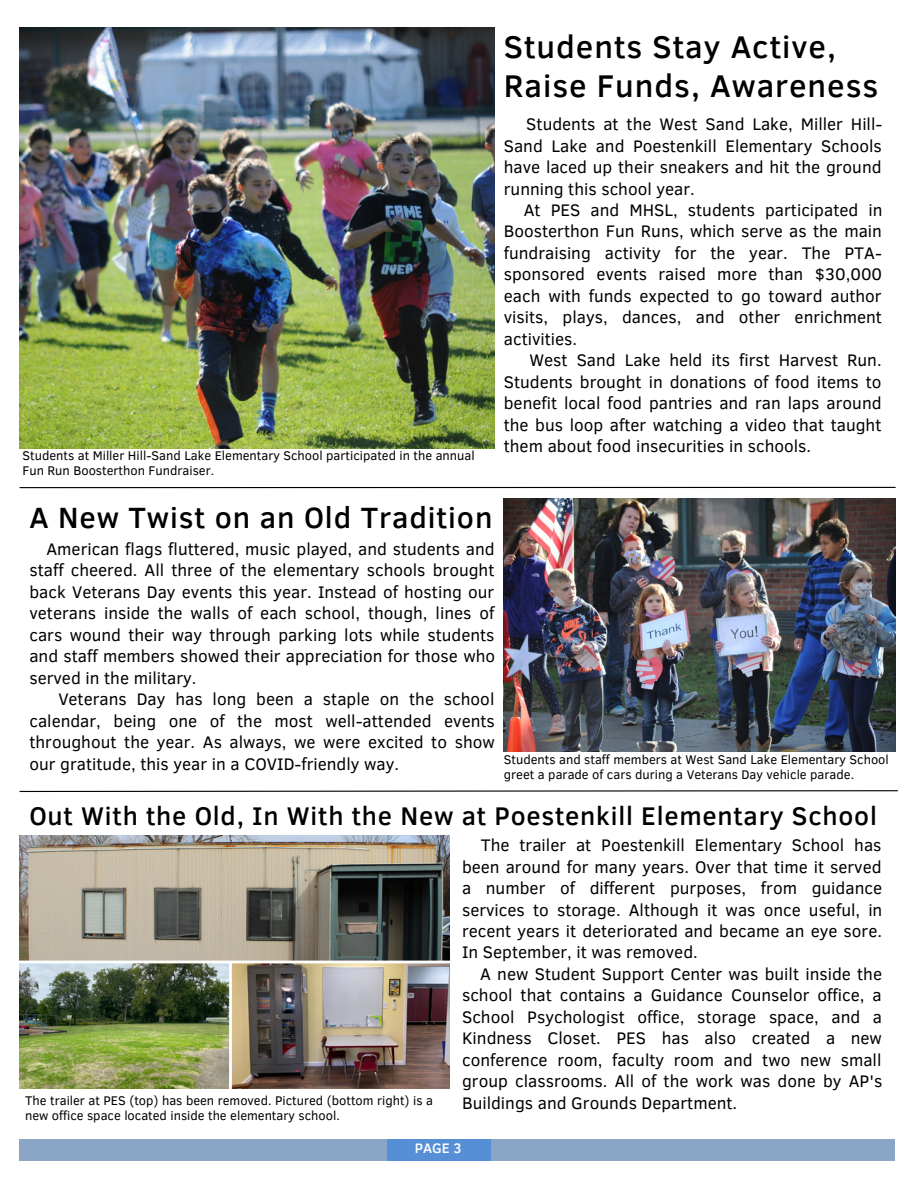
<style>
.page{position:relative;width:918px;height:1188px;background:#fff}
.page>*{position:absolute;margin:0;border:0;box-sizing:border-box;transform-origin:0 0}
.t1{font:500 32.25px/38.7px "Clear Sans";letter-spacing:.03em;color:#000}
.t2{font:500 30px "Clear Sans";letter-spacing:.03em;color:#000}
.t3{font:500 26.25px "Clear Sans";letter-spacing:.03em;color:#000}
.t4{font:17.1px/21.5px "Clear Sans";color:#000;text-align:justify}
.t5{font:500 14.1px "Clear Sans";color:#fff}
.t6{font:12.9px/15px "Clear Sans";color:#000}
</style>
<div class="page">
<img style="left:20px;top:27px;width:474px;height:421px">
<div style="left:20px;top:1140px;width:875px;height:21px;background:#8ba5c6"></div>
<div style="left:387px;top:1140px;width:103px;height:21px;background:#578fd6"></div>
<img style="left:504px;top:498px;width:391px;height:254px">
<svg style="left:19px;top:790px;width:879px;height:2px;background:#6f6f6f"></svg>
<hr style="left:20px;top:487px;width:875px;height:1px;background:#000">
<img style="left:20px;top:836px;width:429px;height:253px">
<p class="t6" style="left:23px;top:447px;width:454px">Students at Miller Hill-Sand Lake Elementary School participated in the annual<br>Fun Run Boosterthon Fundraiser.</p>
<h2 class="t2" style="left:29px;top:495px;width:465px">A New Twist on an Old Tradition</h2>
<h1 class="t1" style="left:504px;top:26px;width:376px">Students Stay Active,<br>Raise Funds, Awareness</h1>
<p class="t4" style="left:504px;top:113px;width:380px;text-indent:22px">Students at the West Sand Lake, Miller Hill-Sand Lake and Poestenkill Elementary Schools have laced up their sneakers and hit the ground running this school year.</p>
<p class="t4" style="left:504px;top:198px;width:380px;text-indent:20px">At PES and MHSL, students participated in Boosterthon Fun Runs, which serve as the main fundraising activity for the year. The PTA&shy;sponsored events raised more than $30,000 each with funds expected to go toward author visits, plays, dances, and other enrichment activities.</p>
<p class="t4" style="left:504px;top:349px;width:379px;text-indent:26px">West Sand Lake held its first Harvest Run.<br>Students brought in donations of food items to benefit local food pantries and ran laps around the bus loop after watching a video that taught them about food insecurities in schools.</p>
<p class="t4" style="left:29px;top:537px;width:467px;text-indent:17px">American flags fluttered, music played, and students and staff cheered. All three of the elementary schools brought back Veterans Day events this year. Instead of hosting our veterans inside the walls of each school, though, lines of cars wound their way through parking lots while students and staff members showed their appreciation for those who served in the military.</p>
<p class="t4" style="left:29px;top:688px;width:467px;text-indent:29px">Veterans Day has long been a staple on the school calendar, being one of the most well-attended events throughout the year. As always, we were excited to show our gratitude, this year in a COVID-friendly way.</p>
<h3 class="t3" style="left:29px;top:797px;width:849px">Out With the Old, In With the New at Poestenkill Elementary School</h3>
<p class="t4" style="left:462px;top:834px;width:422px;text-indent:19px">The trailer at Poestenkill Elementary School has been around for many years. Over that time it served a number of different purposes, from guidance services to storage. Although it was once useful, in recent years it deteriorated and became an eye sore.<br>In September, it was removed.</p>
<p class="t4" style="left:462px;top:962px;width:422px;text-indent:18px">A new Student Support Center was built inside the school that contains a Guidance Counselor office, a School Psychologist office, storage space, and a Kindness Closet. PES has also created a new conference room, faculty room and two new small group classrooms. All of the work was done by AP's Buildings and Grounds Department.</p>
<p class="t6" style="left:504px;top:752px;width:387px">Students and staff members at West Sand Lake Elementary School greet a parade of cars during a Veterans Day vehicle parade.</p>
<p class="t6" style="left:25px;top:1093px;width:409px">The trailer at PES (top) has been removed. Pictured (bottom right) is a new office space located inside the elementary school.</p>
<p class="t5" style="left:415px;top:1138px;width:48px">PAGE 3</p>
</div>
